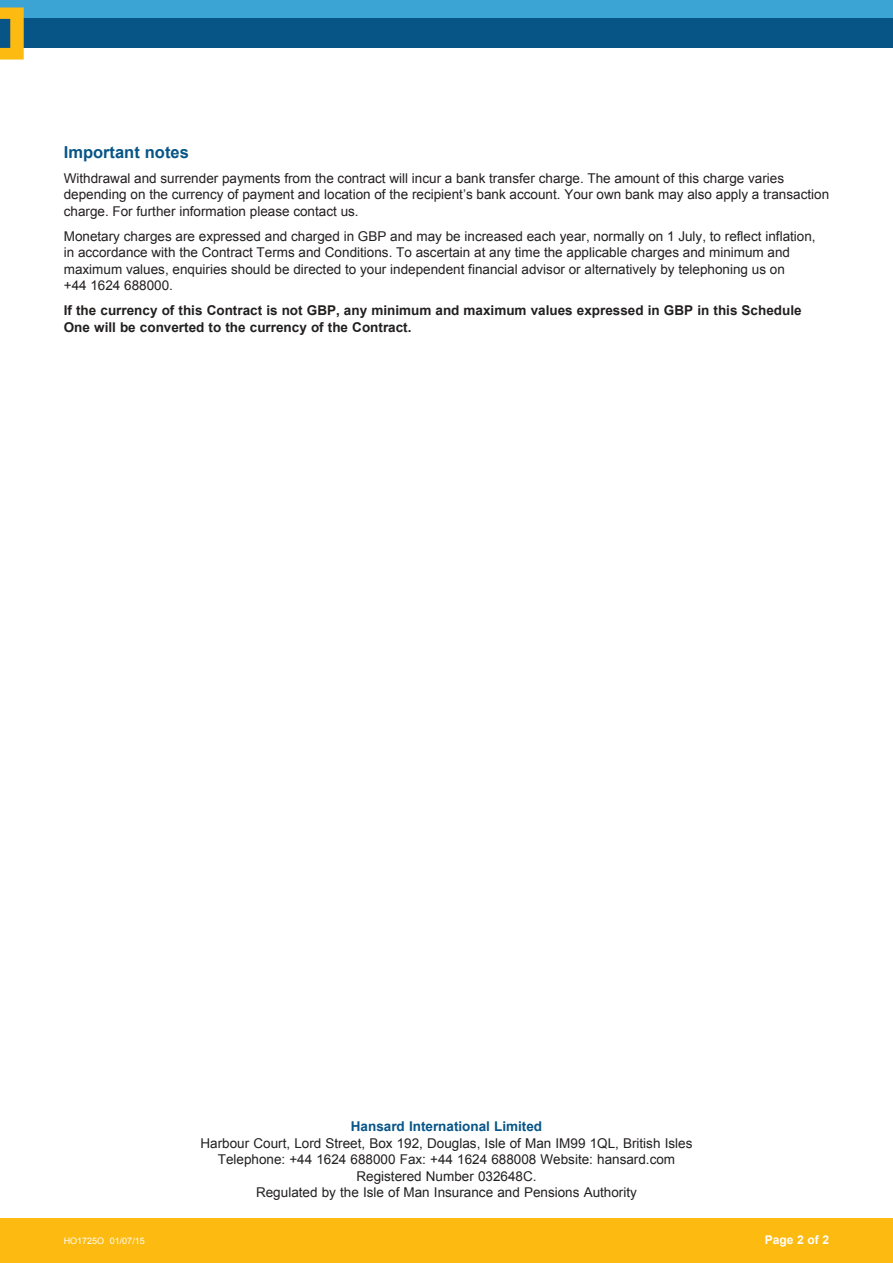
<style>
.page{position:relative;width:893px;height:1263px;background:#fff}
.page>*{position:absolute;margin:0;border:0;box-sizing:border-box;transform-origin:0 0}
.t1{font:700 16.5px "Arial";color:#075587}
.t2{font:13.5px/16.5px "Arial";color:#221f1f}
.t3{font:700 13.5px/16.5px "Arial";color:#221f1f}
.t4{font:700 13.5px "Arial";color:#075587}
.t5{font:700 12px "Arial";color:#fff}
.t6{font:9px "Arial";color:#fff}
</style>
<div class="page">
<div style="left:0;top:1218px;width:893px;height:45px;background:#fdba11"></div>
<div style="left:0;top:0;width:893px;height:33px;background:#3ba4d5"></div>
<div style="left:0;top:19px;width:893px;height:29px;background:#075587"></div>
<svg style="left:0;top:7px;width:24px;height:53px"></svg>
<p class="t1" style="left:64px;top:146px;width:127px">Important notes</p>
<p class="t2" style="left:64px;top:171px;width:767px">Withdrawal and surrender payments from the contract will incur a bank transfer charge. The amount of this charge varies depending on the currency of payment and location of the recipient’s bank account. Your own bank may also apply a transaction charge. For further information please contact us.</p>
<p class="t2" style="left:64px;top:229px;width:753px">Monetary charges are expressed and charged in GBP and may be increased each year, normally on 1 July, to reflect inflation, in accordance with the Contract Terms and Conditions. To ascertain at any time the applicable charges and minimum and maximum values, enquiries should be directed to your independent financial advisor or alternatively by telephoning us on<br>+44 1624 688000.</p>
<p class="t3" style="left:64px;top:303px;width:739px">If the currency of this Contract is not GBP, any minimum and maximum values expressed in GBP in this Schedule<br>One will be converted to the currency of the Contract.</p>
<p class="t6" style="left:64px;top:1237px;width:83px">HO1725O 01/07/15</p>
<p class="t4" style="left:351px;top:1121px;width:193px">Hansard International Limited</p>
<p class="t2" style="left:201px;top:1136px;width:493px;text-align:center">Harbour Court, Lord Street, Box 192, Douglas, Isle of Man IM99 1QL, British Isles Telephone: +44 1624 688000 Fax: +44 1624 688008 Website: hansard.com Registered Number 032648C.<br>Regulated by the Isle of Man Insurance and Pensions Authority</p>
<p class="t5" style="left:765px;top:1235px;width:66px">Page 2 of 2</p>
</div>
